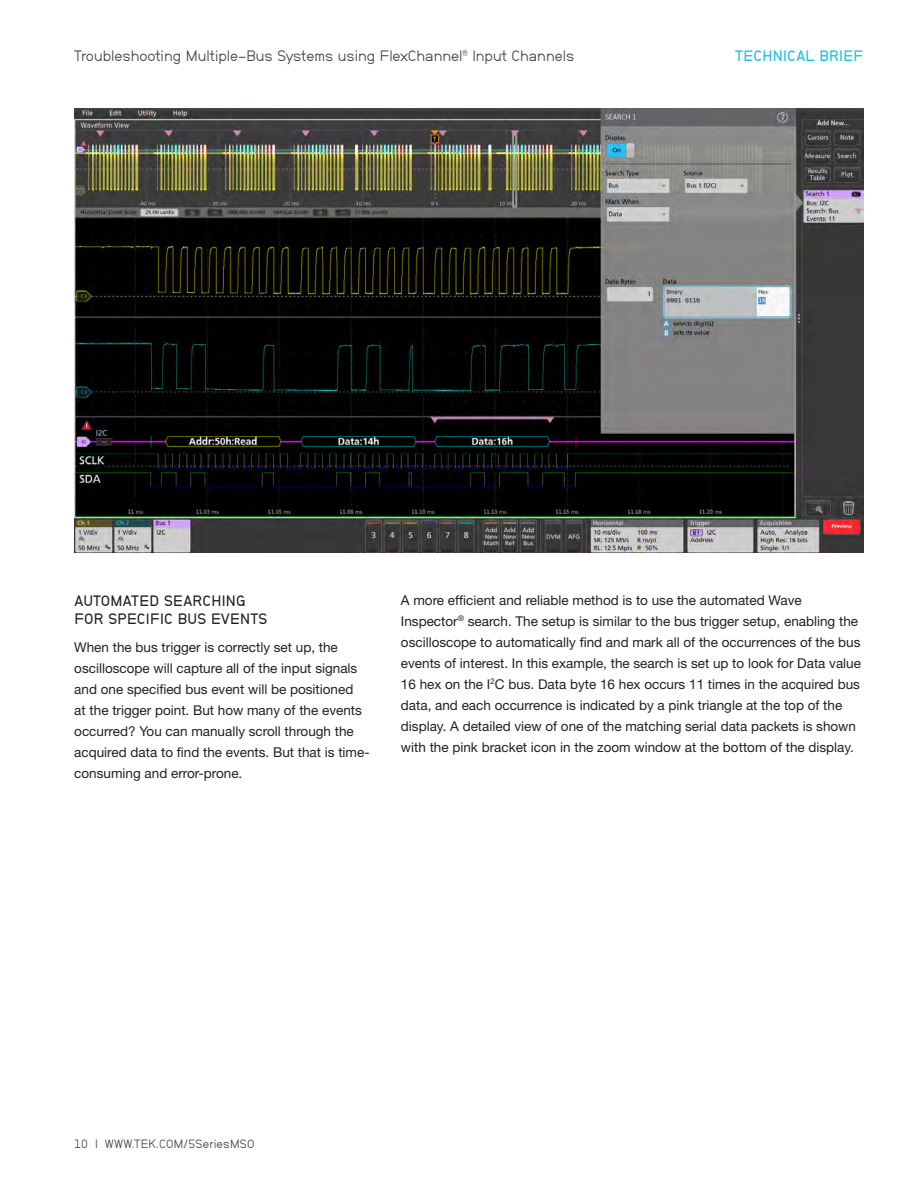
<style>
.page{position:relative;width:918px;height:1188px;background:#fff}
.page>*{position:absolute;margin:0;border:0;box-sizing:border-box;transform-origin:0 0}
.t1{font:15px "Neubau Grotesk Nor";color:#41464e}
.Subheads{font:15px/18px "Neubau Grotesk Hal";letter-spacing:.02em;color:#231f20}
.t2{font:15px "Neubau Grotesk Hal";letter-spacing:.02em;color:#1cbfdf}
.Body_-_regular{font:13.5px/21px "Helvetica Neue";color:#231f20}
.t3{font:12px "Neubau Grotesk Nor";letter-spacing:.02em;color:#41464e}
</style>
<div class="page">
<img style="left:74px;top:108px;width:790px;height:444px">
<p class="t1" style="left:74px;top:47px;width:502px">Troubleshooting Multiple-Bus Systems using FlexChannel<sup>®</sup> Input Channels</p>
<p class="t2" style="left:735px;top:46px;width:129px">TECHNICAL BRIEF</p>
<p class="Subheads" style="left:74px;top:591px;width:194px">AUTOMATED SEARCHING<br>FOR SPECIFIC BUS EVENTS</p>
<p class="Body_-_regular" style="left:74px;top:636px;width:297px">When the bus trigger is correctly set up, the oscilloscope will capture all of the input signals and one specified bus event will be positioned<br>at the trigger point. But how many of the events occurred? You can manually scroll through the acquired data to find the events. But that is time&shy;consuming and error-prone.</p>
<p class="Body_-_regular" style="left:401px;top:589px;width:462px">A more efficient and reliable method is to use the automated Wave Inspector<sup>®</sup> search. The setup is similar to the bus trigger setup, enabling the oscilloscope to automatically find and mark all of the occurrences of the bus events of interest. In this example, the search is set up to look for Data value 16 hex on the I<sup>2</sup>C bus. Data byte 16 hex occurs 11 times in the acquired bus data, and each occurrence is indicated by a pink triangle at the top of the display. A detailed view of one of the matching serial data packets is shown with the pink bracket icon in the zoom window at the bottom of the display.</p>
<p class="t3" style="left:74px;top:1137px;width:182px">10 | WWW.TEK.COM/5SeriesMSO</p>
</div>
